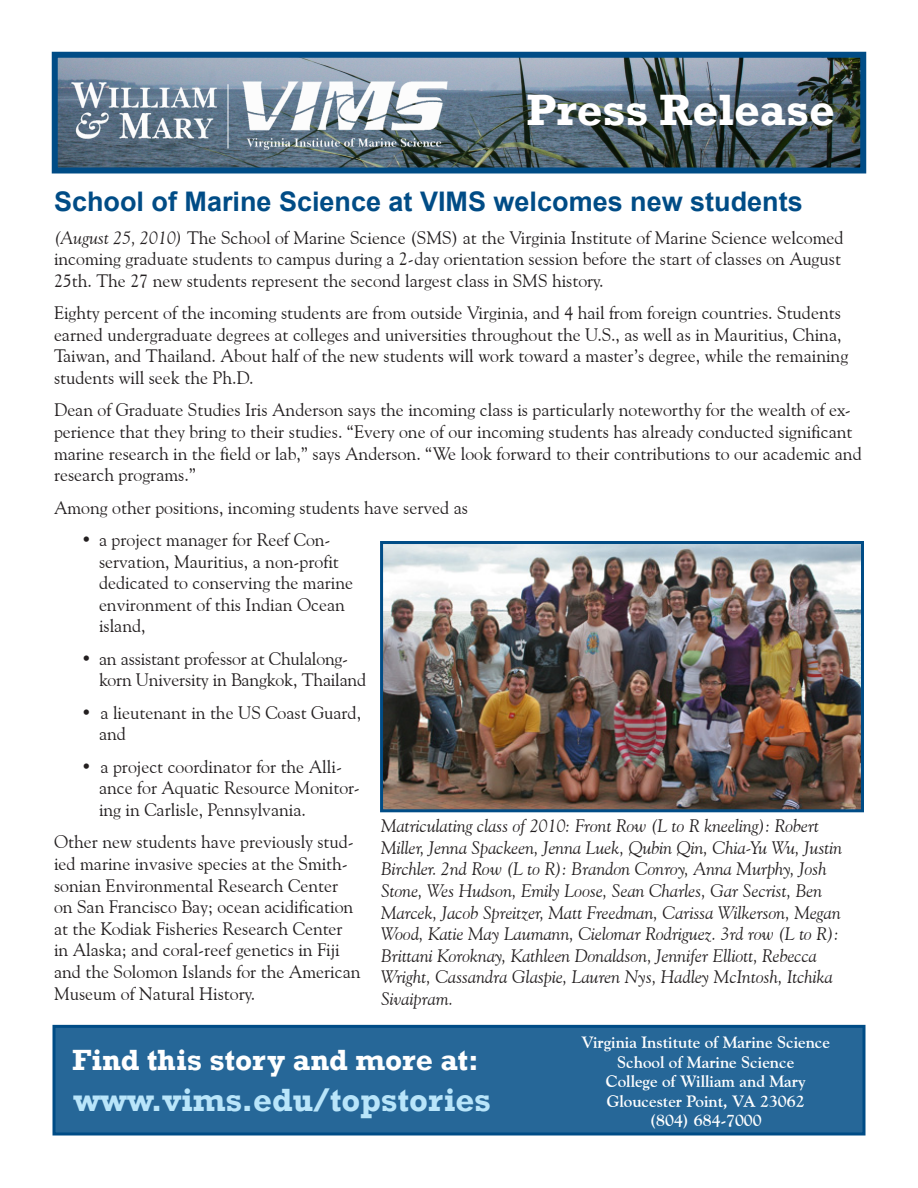
<style>
.page{position:relative;width:918px;height:1188px;background:#fff}
.page>*{position:absolute;margin:0;border:0;box-sizing:border-box;transform-origin:0 0}
.Press_Release_Headin{font:700 45px "Rockwell";color:#fff}
.Headline_-_centered{font:700 33px "Rockwell";color:#b9e5fa}
.Headline_-_centered-2{font:700 30px "Rockwell";color:#fff}
.Headline_-_Articles{font:700 27px "Arial";color:#004c86}
.Body_Text{font:18px/21.6px "Goudy Old Style BT";color:#231f20}
.Cutline{font:italic 18px/21.6px "Goudy Old Style BT";color:#231f20}
.Bullet{font:18px/21.6px "Goudy Old Style BT";color:#231f20}
.Headline_-_centered-3{font:700 16.5px "Goudy Old Style BT";color:#fff}
.s1{font-style:italic}
</style>
<div class="page">
<img style="left:59px;top:59px;width:800px;height:107px">
<div style="left:52px;top:52px;width:814px;height:121px;border:6px solid #004c86"></div>
<div style="left:54px;top:1026px;width:810px;height:108px;background:#266798"></div>
<div style="left:52px;top:1025px;width:814px;height:111px;border:3px solid #004c86"></div>
<img style="left:71px;top:81px;width:378px;height:69px">
<hr style="left:228px;top:84px;width:1px;height:64px;background:#fff">
<img style="left:384px;top:545px;width:476px;height:263px">
<div style="left:380px;top:541px;width:484px;height:271px;border:3px solid #004c86"></div>
<p class="Press_Release_Headin" style="left:526px;top:82px;width:310px">Press Release</p>
<p class="Headline_-_Articles" style="left:54px;top:184px;width:750px">School of Marine Science at VIMS welcomes new students</p>
<p class="Body_Text" style="left:54px;top:226px;width:791px"><span class="s1">(August 25, 2010)</span> The School of Marine Science (SMS) at the Virginia Institute of Marine Science welcomed incoming graduate students to campus during a 2-day orientation session before the start of classes on August<br>25th. The 27 new students represent the second largest class in SMS history.</p>
<p class="Body_Text" style="left:54px;top:302px;width:796px">Eighty percent of the incoming students are from outside Virginia, and 4 hail from foreign countries. Students earned undergraduate degrees at colleges and universities throughout the U.S., as well as in Mauritius, China, Taiwan, and Thailand. About half of the new students will work toward a master’s degree, while the remaining students will seek the Ph.D.</p>
<p class="Body_Text" style="left:54px;top:399px;width:809px">Dean of Graduate Studies Iris Anderson says the incoming class is particularly noteworthy for the wealth of ex&shy;perience that they bring to their studies. “Every one of our incoming students has already conducted significant marine research in the field or lab,” says Anderson. “We look forward to their contributions to our academic and research programs.”</p>
<p class="Body_Text" style="left:54px;top:496px;width:416px">Among other positions, incoming students have served as</p>
<p class="Bullet" style="left:99px;top:529px;width:256px;text-indent:-18px">• a project manager for Reef Con&shy;servation, Mauritius, a non-profit dedicated to conserving the marine environment of this Indian Ocean island,</p>
<p class="Bullet" style="left:99px;top:647px;width:269px;text-indent:-18px">• an assistant professor at Chulalong&shy;korn University in Bangkok, Thailand</p>
<p class="Bullet" style="left:99px;top:701px;width:264px;text-indent:-18px">• a lieutenant in the US Coast Guard, and</p>
<p class="Bullet" style="left:99px;top:755px;width:262px;text-indent:-18px">• a project coordinator for the Alli&shy;ance for Aquatic Resource Monitor&shy;ing in Carlisle, Pennsylvania.</p>
<p class="Body_Text" style="left:54px;top:831px;width:308px">Other new students have previously stud&shy;ied marine invasive species at the Smith&shy;sonian Environmental Research Center on San Francisco Bay; ocean acidification at the Kodiak Fisheries Research Center in Alaska; and coral-reef genetics in Fiji and the Solomon Islands for the American Museum of Natural History.</p>
<p class="Cutline" style="left:381px;top:815px;width:463px">Matriculating class of 2010: Front Row (L to R kneeling): Robert Miller, Jenna Spackeen, Jenna Luek, Qubin Qin, Chia-Yu Wu, Justin Birchler. 2nd Row (L to R): Brandon Conroy, Anna Murphy, Josh Stone, Wes Hudson, Emily Loose, Sean Charles, Gar Secrist, Ben Marcek, Jacob Spreitzer, Matt Freedman, Carissa Wilkerson, Megan Wood, Katie May Laumann, Cielomar Rodriguez. 3rd row (L to R):<br>Brittani Koroknay, Kathleen Donaldson, Jennifer Elliott, Rebecca Wright, Cassandra Glaspie, Lauren Nys, Hadley McIntosh, Itchika Sivaipram.</p>
<p class="Headline_-_centered-2" style="left:72px;top:1042px;width:408px">Find this story and more at:</p>
<p class="Headline_-_centered" style="left:74px;top:1080px;width:419px">www.vims.edu/topstories</p>
<p class="Headline_-_centered-3" style="left:581px;top:1032px;width:250px">Virginia Institute of Marine Science</p>
<p class="Headline_-_centered-3" style="left:617px;top:1052px;width:179px">School of Marine Science</p>
<p class="Headline_-_centered-3" style="left:606px;top:1071px;width:201px">College of William and Mary</p>
<p class="Headline_-_centered-3" style="left:607px;top:1091px;width:200px">Gloucester Point, VA 23062</p>
<p class="Headline_-_centered-3" style="left:650px;top:1110px;width:114px">(804) 684-7000</p>
</div>
